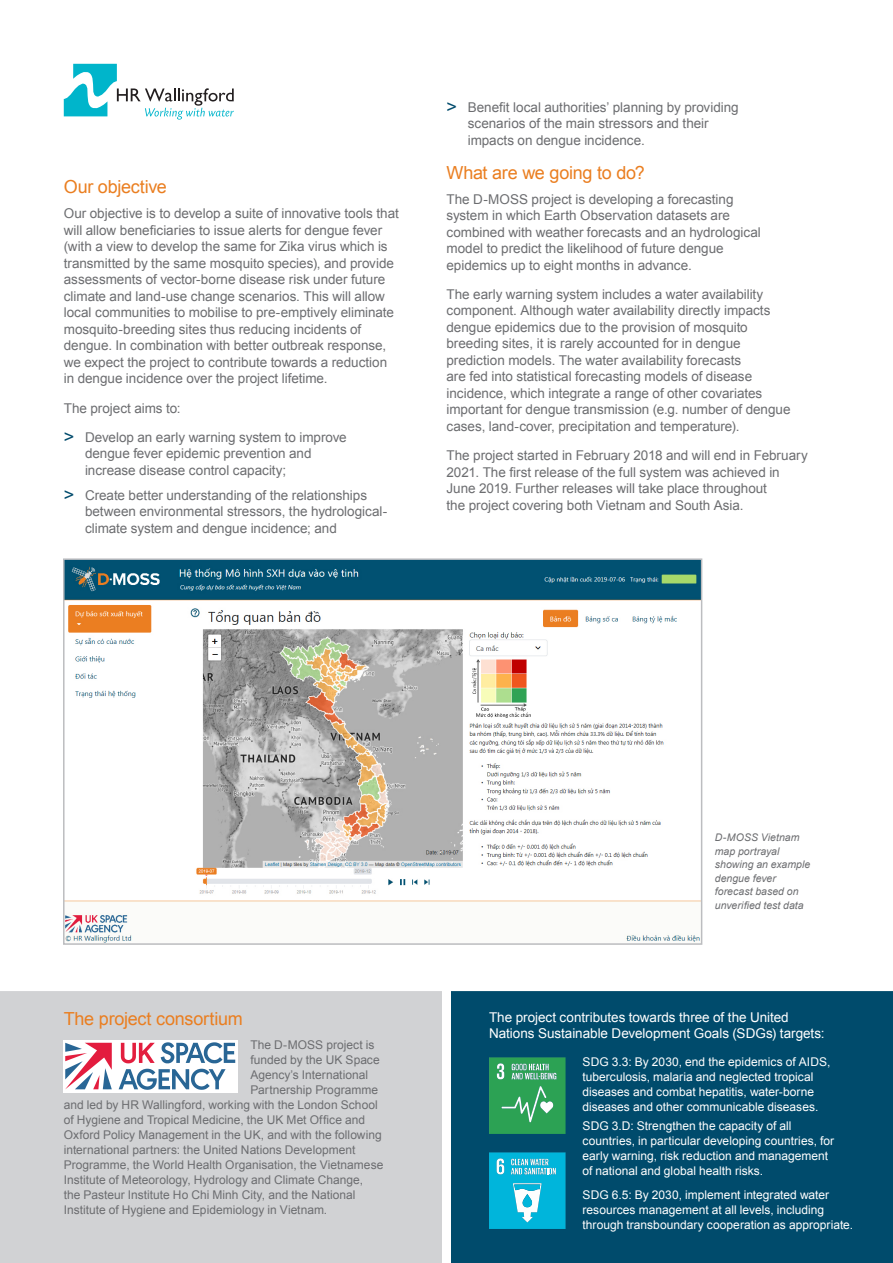
<style>
.page{position:relative;width:893px;height:1263px;background:#fff}
.page>*{position:absolute;margin:0;border:0;box-sizing:border-box;transform-origin:0 0}
.Heading_1{font:18px "Arial";letter-spacing:-.015em;color:#ea7e20}
.Body_text{font:13.5px/16.5px "Arial";letter-spacing:-.005em;color:#6c6d70}
.Body_text_white{font:13.5px/16.5px "Arial";color:#fff}
.Body_text-2{font:12px "Arial";color:#6c6d70}
.Body_text_white-2{font:12px/15px "Arial";color:#fff}
.t1{font:italic 10.5px/13.5px "Arial";letter-spacing:.005em;color:#6c6d70}
.s1{font-size:18px;color:#004b6c}
</style>
<div class="page">
<svg style="left:64px;top:64px;width:170px;height:56px"></svg>
<div style="left:451px;top:991px;width:442px;height:272px;background:#004b6c"></div>
<div style="left:0;top:991px;width:442px;height:272px;background:#d1d2d4"></div>
<img style="left:66px;top:561px;width:633px;height:381px">
<div style="left:63px;top:558px;width:639px;height:387px;border:2px solid #bcbdc0"></div>
<div style="left:63px;top:1040px;width:175px;height:52px;background:#fff"></div>
<svg style="left:65px;top:1042px;width:170px;height:48px"></svg>
<svg style="left:489px;top:1057px;width:77px;height:77px;background:#41a867"></svg>
<svg style="left:489px;top:1152px;width:77px;height:77px;background:#26bcdc"></svg>
<p class="Heading_1" style="left:64px;top:175px;width:105px">Our objective</p>
<p class="Body_text" style="left:64px;top:205px;width:337px">Our objective is to develop a suite of innovative tools that will allow beneficiaries to issue alerts for dengue fever (with a view to develop the same for Zika virus which is transmitted by the same mosquito species), and provide assessments of vector‑borne disease risk under future climate and land-use change scenarios. This will allow local communities to mobilise to pre‑emptively eliminate mosquito-breeding sites thus reducing incidents of dengue. In combination with better outbreak response, we expect the project to contribute towards a reduction in dengue incidence over the project lifetime.</p>
<p class="Body_text" style="left:64px;top:400px;width:118px">The project aims to:</p>
<p class="Body_text" style="left:85px;top:429px;width:263px;text-indent:-21px"><span class="s1">&gt;</span> Develop an early warning system to improve dengue fever epidemic prevention and increase disease control capacity;</p>
<p class="Body_text" style="left:85px;top:487px;width:304px;text-indent:-21px"><span class="s1">&gt;</span> Create better understanding of the relationships between environmental stressors, the hydrological&shy;climate system and dengue incidence; and</p>
<p class="Body_text" style="left:468px;top:99px;width:272px;text-indent:-21px"><span class="s1">&gt;</span> Benefit local authorities’ planning by providing scenarios of the main stressors and their impacts on dengue incidence.</p>
<p class="Heading_1" style="left:446px;top:161px;width:200px">What are we going to do?</p>
<p class="Body_text" style="left:446px;top:191px;width:316px">The D-MOSS project is developing a forecasting system in which Earth Observation datasets are combined with weather forecasts and an hydrological model to predict the likelihood of future dengue epidemics up to eight months in advance.</p>
<p class="Body_text" style="left:446px;top:286px;width:346px">The early warning system includes a water availability component. Although water availability directly impacts dengue epidemics due to the provision of mosquito breeding sites, it is rarely accounted for in dengue prediction models. The water availability forecasts<br>are fed into statistical forecasting models of disease incidence, which integrate a range of other covariates important for dengue transmission (e.g. number of dengue cases, land-cover, precipitation and temperature).</p>
<p class="Body_text" style="left:446px;top:447px;width:363px">The project started in February 2018 and will end in February 2021. The first release of the full system was achieved in June 2019. Further releases will take place throughout<br>the project covering both Vietnam and South Asia.</p>
<p class="Heading_1" style="left:64px;top:1007px;width:180px">The project consortium</p>
<p class="Body_text-2" style="left:250px;top:1037px;width:126px">The D-MOSS project is</p>
<p class="Body_text-2" style="left:250px;top:1052px;width:131px">funded by the UK Space</p>
<p class="Body_text-2" style="left:250px;top:1067px;width:119px">Agency’s International</p>
<p class="Body_text-2" style="left:250px;top:1082px;width:129px">Partnership Programme</p>
<p class="Body_text-2" style="left:64px;top:1097px;width:316px">and led by HR Wallingford, working with the London School</p>
<p class="Body_text-2" style="left:64px;top:1112px;width:303px">of Hygiene and Tropical Medicine, the UK Met Office and</p>
<p class="Body_text-2" style="left:64px;top:1127px;width:319px">Oxford Policy Management in the UK, and with the following</p>
<p class="Body_text-2" style="left:64px;top:1142px;width:293px">international partners: the United Nations Development</p>
<p class="Body_text-2" style="left:64px;top:1157px;width:321px">Programme, the World Health Organisation, the Vietnamese</p>
<p class="Body_text-2" style="left:64px;top:1172px;width:301px">Institute of Meteorology, Hydrology and Climate Change,</p>
<p class="Body_text-2" style="left:64px;top:1187px;width:293px">the Pasteur Institute Ho Chi Minh City, and the National</p>
<p class="Body_text-2" style="left:64px;top:1202px;width:265px">Institute of Hygiene and Epidemiology in Vietnam.</p>
<p class="t1" style="left:715px;top:831px;width:97px">D-MOSS Vietnam map portrayal showing an example dengue fever forecast based on unverified test data</p>
<p class="Body_text_white" style="left:489px;top:1009px;width:337px">The project contributes towards three of the United<br>Nations Sustainable Development Goals (SDGs) targets:</p>
<p class="Body_text_white-2" style="left:583px;top:1054px;width:249px">SDG 3.3: By 2030, end the epidemics of AIDS, tuberculosis, malaria and neglected tropical diseases and combat hepatitis, water-borne diseases and other communicable diseases.</p>
<p class="Body_text_white-2" style="left:583px;top:1119px;width:253px">SDG 3.D: Strengthen the capacity of all countries, in particular developing countries, for early warning, risk reduction and management of national and global health risks.</p>
<p class="Body_text_white-2" style="left:583px;top:1187px;width:272px">SDG 6.5: By 2030, implement integrated water resources management at all levels, including through transboundary cooperation as appropriate.</p>
</div>
